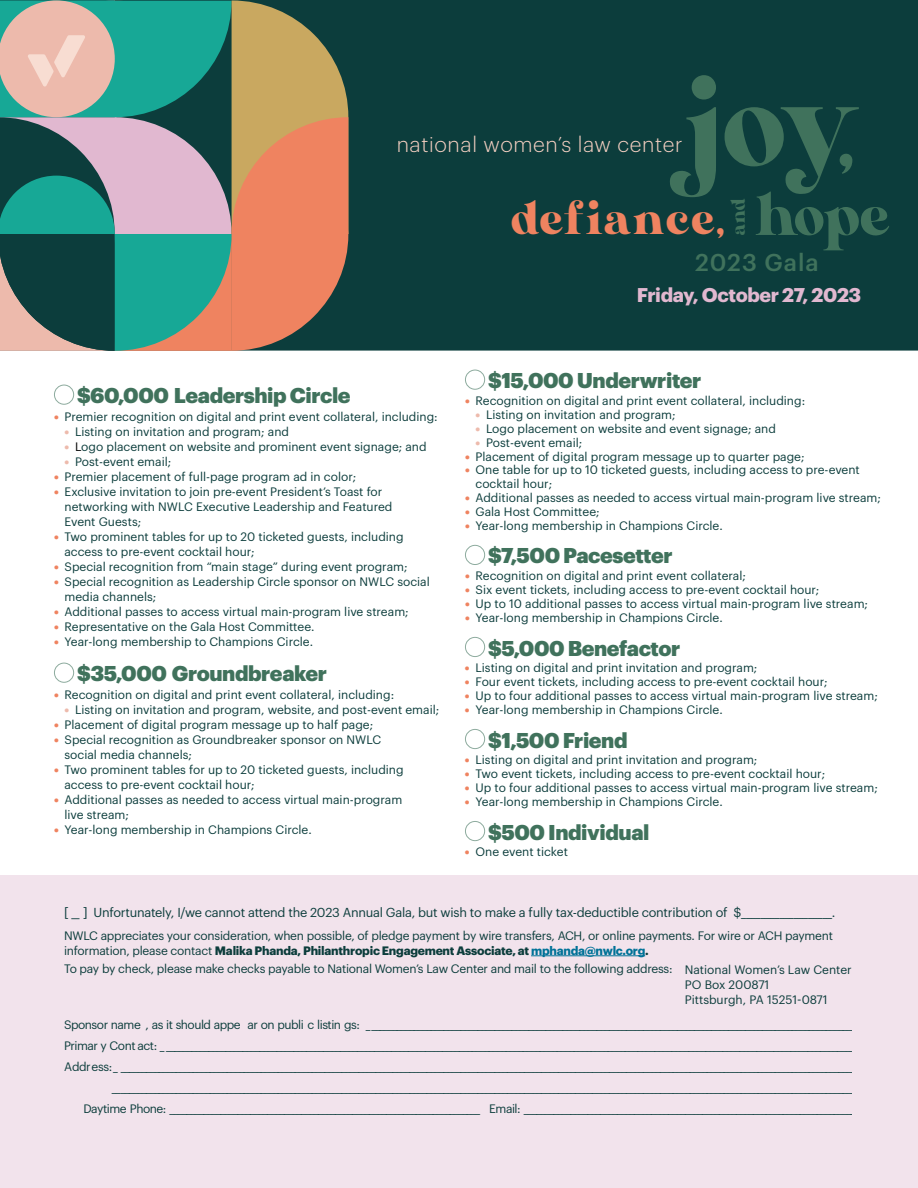
<style>
.page{position:relative;width:918px;height:1188px;background:#fff}
.page>*{position:absolute;margin:0;border:0;box-sizing:border-box;transform-origin:0 0}
.t1{font:116.55px "AL Nevrada Personal Use Only";color:#40725c}
.t2{font:55.95px "AL Nevrada Personal Use Only";color:#40725c}
.t3{font:43.8px "AL Nevrada Personal Use Only";letter-spacing:.04em;color:#ef8360}
.t4{font:500 23.85px "Graphik";letter-spacing:.04em;color:#40725c}
.t5{font:300 21.15px "Graphik";letter-spacing:.03em;color:#f5d0c2}
.t6{font:900 21px "Graphik";letter-spacing:-.02em;color:#40725c}
.t7{font:700 19.5px "Graphik";letter-spacing:-.02em;color:#e1b8d0}
.t8{font:18.6px "AL Nevrada Personal Use Only";color:#40725c}
.t9{font:12.75px "Graphik";letter-spacing:-.02em;color:#0c3d3c}
.t10{font:12px/15px "Graphik";color:#0c3d3c}
.t11{font:12px "Graphik";letter-spacing:-.04em;color:#0c3d3c}
.t12{font:12px/15px "Graphik";letter-spacing:-.02em;color:#0c3d3c}
.t13{font:12px "Graphik";letter-spacing:-.025em;color:#0c3d3c}
.s1{font-size:86.55px}
.s2{font-family:"Graphik Super";color:#ef8360}
.s3{font-family:"Graphik Super";color:#edbaac}
.s4{color:#000}
.s5{font-family:"Gotham";font-size:13.5px}
.s6{font-weight:700}
.s7{font-weight:700;color:#007297}
</style>
<div class="page">
<div style="left:0;top:875px;width:918px;height:313px;background:#f2e3ec"></div>
<hr style="left:531px;top:955px;width:114px;height:1px;background:#007297">
<div style="left:348px;top:0;width:570px;height:351px;background:#0c3d3c"></div>
<svg style="left:0;top:0;width:348px;height:351px;background:#818c7a"></svg>
<div style="left:54px;top:385px;width:20px;height:20px;border:1px solid #40725c;border-radius:50%"></div>
<div style="left:54px;top:663px;width:20px;height:20px;border:1px solid #40725c;border-radius:50%"></div>
<div style="left:465px;top:370px;width:20px;height:20px;border:1px solid #40725c;border-radius:50%"></div>
<div style="left:465px;top:545px;width:20px;height:20px;border:1px solid #40725c;border-radius:50%"></div>
<div style="left:465px;top:637px;width:20px;height:20px;border:1px solid #40725c;border-radius:50%"></div>
<div style="left:465px;top:729px;width:20px;height:20px;border:1px solid #40725c;border-radius:50%"></div>
<div style="left:465px;top:821px;width:20px;height:20px;border:1px solid #40725c;border-radius:50%"></div>
<h1 class="t1" style="left:670px;top:57px;width:190px">joy<span class="s1">,</span></h1>
<h3 class="t5" style="left:397px;top:129px;width:287px">national women’s law center</h3>
<h3 class="t3" style="left:512px;top:193px;width:214px">defiance,</h3>
<h3 class="t8" style="left:728px;top:235px;width:38px;rotate:-90deg">and</h3>
<h2 class="t2" style="left:756px;top:183px;width:135px">hope</h2>
<h3 class="t4" style="left:695px;top:244px;width:125px">2023 Gala</h3>
<h3 class="t6" style="left:77px;top:379px;width:275px">$60,000 Leadership Circle</h3>
<p class="t10" style="left:54px;top:408px;width:385px"><span class="s2">•</span> Premier recognition on digital and print event collateral, including:</p>
<p class="t10" style="left:64px;top:423px;width:226px"><span class="s3">•</span> Listing on invitation and program; and</p>
<p class="t10" style="left:64px;top:438px;width:364px"><span class="s3">•</span> <span class="s4">L</span>ogo placement on website and prominent event signage; and</p>
<p class="t10" style="left:64px;top:453px;width:108px"><span class="s3">•</span> Post-event email;</p>
<p class="t10" style="left:54px;top:468px;width:304px"><span class="s2">•</span> Premier placement of full-page program ad in color;</p>
<p class="t10" style="left:64px;top:483px;width:329px;text-indent:-10px"><span class="s2">•</span> Exclusive invitation to join pre-event President’s Toast for networking with NWLC Executive Leadership and Featured<br>Event Guests;</p>
<p class="t10" style="left:64px;top:528px;width:341px;text-indent:-10px"><span class="s2">•</span> Two prominent tables for up to 20 ticketed guests, including access to pre-event cocktail hour;</p>
<p class="t10" style="left:54px;top:558px;width:355px"><span class="s2">•</span> Special recognition from “main stage” during event program;</p>
<p class="t10" style="left:64px;top:573px;width:367px;text-indent:-10px"><span class="s2">•</span> Special recognition as Leadership Circle sponsor on NWLC social media channels;</p>
<p class="t10" style="left:54px;top:603px;width:356px"><span class="s2">•</span> Additional passes to access virtual main-program live stream;</p>
<p class="t10" style="left:54px;top:618px;width:262px"><span class="s2">•</span> Representative on the Gala Host Committee.</p>
<p class="t10" style="left:54px;top:633px;width:261px"><span class="s2">•</span> Year-long membership to Champions Circle.</p>
<h3 class="t6" style="left:77px;top:657px;width:251px">$35,000 Groundbreaker</h3>
<p class="t10" style="left:54px;top:686px;width:342px"><span class="s2">•</span> Recognition on digital and print event collateral, including:</p>
<p class="t10" style="left:64px;top:701px;width:376px"><span class="s3">•</span> Listing on invitation and program, website, and post-event email;</p>
<p class="t10" style="left:54px;top:716px;width:321px"><span class="s2">•</span> Placement of digital program message up to half page;</p>
<p class="t10" style="left:64px;top:731px;width:318px;text-indent:-10px"><span class="s2">•</span> Special recognition as Groundbreaker sponsor on NWLC social media channels;</p>
<p class="t10" style="left:64px;top:761px;width:341px;text-indent:-10px"><span class="s2">•</span> Two prominent tables for up to 20 ticketed guests, including access to pre-event cocktail hour;</p>
<p class="t10" style="left:64px;top:791px;width:339px;text-indent:-10px"><span class="s2">•</span> Additional passes as needed to access virtual main-program live stream;</p>
<p class="t10" style="left:54px;top:821px;width:259px"><span class="s2">•</span> Year-long membership in Champions Circle.</p>
<h3 class="t7" style="left:637px;top:280px;width:226px">Friday, October 27, 2023</h3>
<h3 class="t6" style="left:488px;top:364px;width:215px">$15,000 Underwriter</h3>
<p class="t10" style="left:465px;top:392px;width:342px"><span class="s2">•</span> Recognition on digital and print event collateral, including:</p>
<p class="t10" style="left:476px;top:406px;width:202px"><span class="s3">•</span> Listing on invitation and program;</p>
<p class="t10" style="left:476px;top:420px;width:302px"><span class="s3">•</span> Logo placement on website and event signage; and</p>
<p class="t10" style="left:476px;top:434px;width:108px"><span class="s3">•</span> Post-event email;</p>
<p class="t10" style="left:465px;top:448px;width:341px"><span class="s2">•</span> Placement of digital program message up to quarter page;</p>
<p class="t10" style="left:476px;top:462px;width:386px;line-height:13.8px;text-indent:-10px"><span class="s2">•</span> One table for up to 10 ticketed guests, including access to pre-event cocktail hour;</p>
<p class="t10" style="left:465px;top:489px;width:418px"><span class="s2">•</span> Additional passes as needed to access virtual main-program live stream;</p>
<p class="t10" style="left:465px;top:503px;width:136px"><span class="s2">•</span> Gala Host Committee;</p>
<p class="t10" style="left:465px;top:517px;width:259px"><span class="s2">•</span> Year-long membership in Champions Circle.</p>
<h3 class="t6" style="left:488px;top:540px;width:186px">$7,500 Pacesetter</h3>
<p class="t10" style="left:465px;top:568px;width:283px"><span class="s2">•</span> Recognition on digital and print event collateral;</p>
<p class="t10" style="left:465px;top:581px;width:356px"><span class="s2">•</span> Six event tickets, including access to pre-event cocktail hour;</p>
<p class="t10" style="left:465px;top:595px;width:405px"><span class="s2">•</span> Up to 10 additional passes to access virtual main-program live stream;</p>
<p class="t10" style="left:465px;top:609px;width:259px"><span class="s2">•</span> Year-long membership in Champions Circle.</p>
<h3 class="t6" style="left:488px;top:632px;width:194px">$5,000 Benefactor</h3>
<p class="t10" style="left:465px;top:660px;width:294px"><span class="s2">•</span> Listing on digital and print invitation and program;</p>
<p class="t10" style="left:465px;top:673px;width:364px"><span class="s2">•</span> Four event tickets, including access to pre-event cocktail hour;</p>
<p class="t10" style="left:465px;top:687px;width:414px"><span class="s2">•</span> Up to four additional passes to access virtual main-program live stream;</p>
<p class="t10" style="left:465px;top:701px;width:259px"><span class="s2">•</span> Year-long membership in Champions Circle.</p>
<h3 class="t6" style="left:488px;top:724px;width:141px">$1,500 Friend</h3>
<p class="t10" style="left:465px;top:752px;width:294px"><span class="s2">•</span> Listing on digital and print invitation and program;</p>
<p class="t10" style="left:465px;top:765px;width:362px"><span class="s2">•</span> Two event tickets, including access to pre-event cocktail hour;</p>
<p class="t10" style="left:465px;top:779px;width:414px"><span class="s2">•</span> Up to four additional passes to access virtual main-program live stream;</p>
<p class="t10" style="left:465px;top:793px;width:259px"><span class="s2">•</span> Year-long membership in Champions Circle.</p>
<h3 class="t6" style="left:488px;top:816px;width:163px">$500 Individual</h3>
<p class="t10" style="left:465px;top:843px;width:105px"><span class="s2">•</span> One event ticket</p>
<p class="t9" style="left:64px;top:903px;width:773px">[ <span class="s5">_</span> ] Unfortunately, I/we cannot attend the 2023 Annual Gala, but wish to make a fully tax-deductible contribution of $___________________.</p>
<p class="t12" style="left:64px;top:927px;width:771px">NWLC appreciates your consideration, when possible, of pledge payment by wire transfers, ACH, or online payments. For wire or ACH payment information, please contact <span class="s6">Malika Phanda, Philanthropic Engagement Associate, at</span> <span class="s7">mphanda@nwlc.org</span><span class="s6">.</span></p>
<p class="t12" style="left:685px;top:960px;width:168px;line-height:16.2px;text-indent:-621px">To pay by check, please make checks payable to National Women’s Law Center and mail to the following address: National Women’s Law Center<br>PO Box 200871</p>
<p class="t10" style="left:685px;top:992px;width:144px">Pittsburgh, PA 15251-0871</p>
<p class="t11" style="left:64px;top:1016px;width:794px">Sponsor name , as it should appe ar on publi c listin gs: ___________________________________________________________________________________________________________________</p>
<p class="t11" style="left:64px;top:1037px;width:792px">Primar y Cont act: _ __________________________________________________________________________________________________________________________________________________________________</p>
<p class="t13" style="left:64px;top:1058px;width:794px">Address: _ _____________________________________________________________________________________________________________________________________________________________________________</p>
<p class="t10" style="left:112px;top:1079px;width:750px">________________________________________________________________________________________________________________________________________________________________________________</p>
<p class="t11" style="left:83px;top:1100px;width:791px">Daytime Phone: _________________________________________________________________________ Email: __________________________________________________________________________________</p>
</div>
